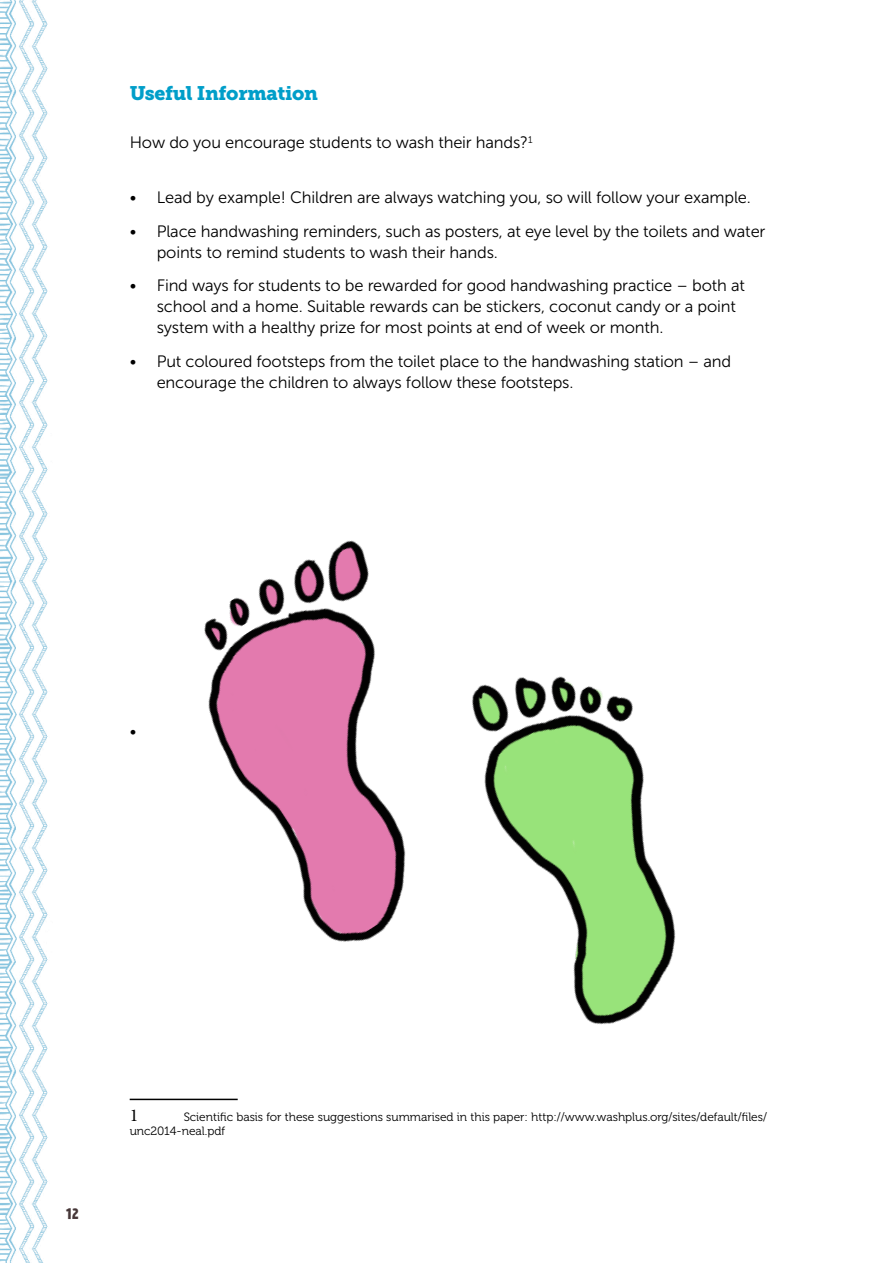
<style>
.page{position:relative;width:893px;height:1263px;background:#fff}
.page>*{position:absolute;margin:0;border:0;box-sizing:border-box;transform-origin:0 0}
.t1{font:19.5px "Museo Slab 900";letter-spacing:-.015em;color:#009ec9}
.t2{font:18px "Minion Pro";color:#000}
.t3{font:16.5px/21px "Museo Sans 300";letter-spacing:-.01em;color:#000}
.t4{font:700 13.5px "Prater Sans Pro";color:#463738}
.t5{font:12px/14.4px "Museo 300";color:#000}
</style>
<div class="page">
<img style="left:129px;top:540px;width:547px;height:561px">
<img style="left:0;top:0;width:48px;height:1263px">
<p class="t1" style="left:130px;top:82px;width:190px">Useful Information</p>
<p class="t3" style="left:130px;top:132px;width:404px">How do you encourage students to wash their hands?<sup>1</sup></p>
<p class="t3" style="left:130px;top:187px;width:623px">• Lead by example! Children are always watching you, so will follow your example.</p>
<p class="t3" style="left:157px;top:221px;width:610px;text-indent:-27px">• Place handwashing reminders, such as posters, at eye level by the toilets and water points to remind students to wash their hands.</p>
<p class="t3" style="left:157px;top:275px;width:590px;text-indent:-27px">• Find ways for students to be rewarded for good handwashing practice – both at school and a home. Suitable rewards can be stickers, coconut candy or a point system with a healthy prize for most points at end of week or month.</p>
<p class="t3" style="left:157px;top:351px;width:576px;text-indent:-27px">• Put coloured footsteps from the toilet place to the handwashing station – and encourage the children to always follow these footsteps.</p>
<p class="t3" style="left:130px;top:721px;width:8px">•</p>
<p class="t4" style="left:66px;top:1203px;width:14px">12</p>
<p class="t2" style="left:130px;top:1103px;width:10px">1</p>
<p class="t5" style="left:130px;top:1110px;width:639px;text-indent:54px">Scientific basis for these suggestions summarised in this paper: http://www.washplus.org/sites/default/files/ unc2014-neal.pdf</p>
</div>
